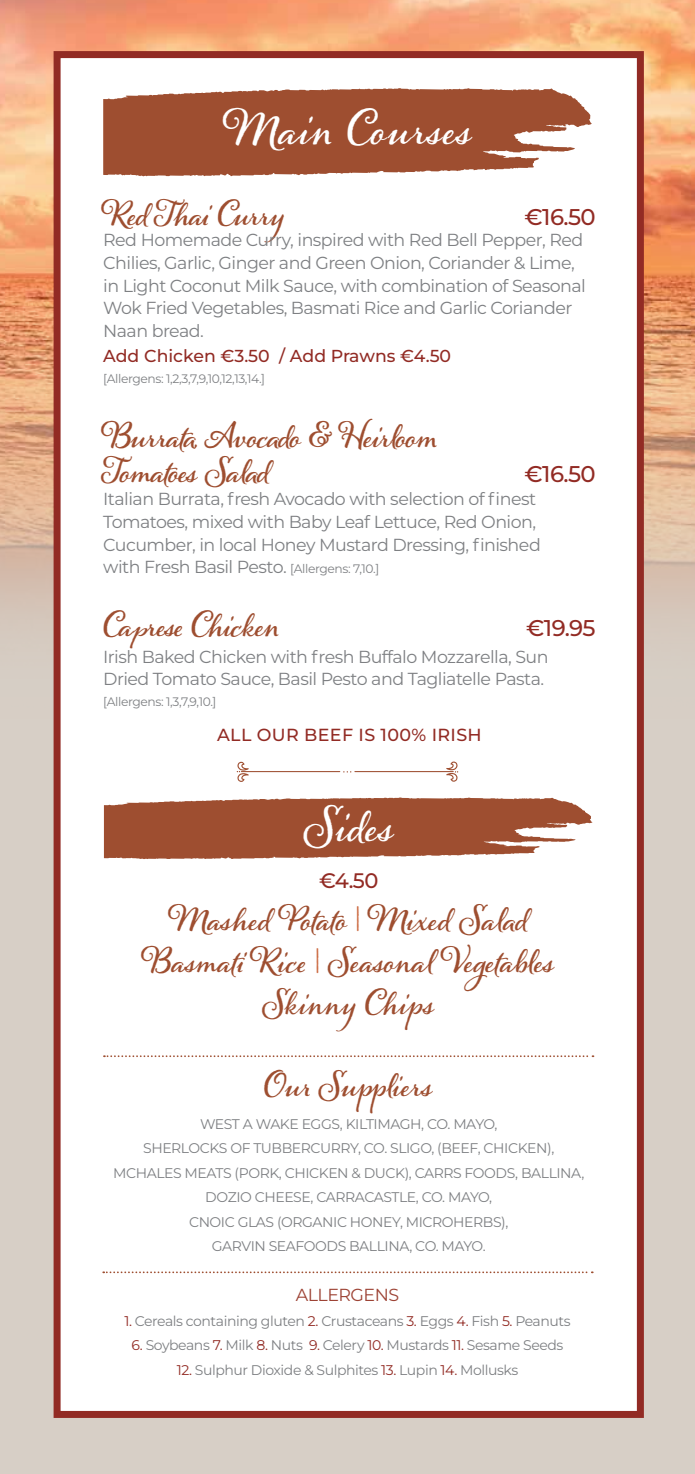
<style>
.page{position:relative;width:695px;height:1474px;background:#fff}
.page>*{position:absolute;margin:0;border:0;box-sizing:border-box;transform-origin:0 0}
.t1{font:700 43.75px "Alana PRO";letter-spacing:.02em;color:#fff}
.t2{font:700 31.5px/42px "Alana PRO";letter-spacing:-.01em;color:#9e4e30;text-align:center}
.t3{font:700 31.5px/35px "Alana PRO";letter-spacing:-.03em;color:#9e4e30}
.t4{font:700 31.5px "Alana PRO";letter-spacing:-.035em;color:#9e4e30}
.t5{font:100 22.75px "Montserrat";letter-spacing:-.03em;color:#922b24}
.t6{font:100 21px "Montserrat";color:#922b24}
.t7{font:17.5px/22.8px "Montserrat";letter-spacing:-.03em;color:#7e8083}
.t8{font:100 17.5px "Montserrat";letter-spacing:.02em;color:#922b24}
.t9{font:100 17.5px "Montserrat";letter-spacing:-.03em;color:#9d4335}
.t10{font:100 17.32px "Montserrat";color:#922b24}
.t11{font:100 14px/24.5px "Montserrat";letter-spacing:-.03em;color:#7e8083;text-align:center}
.t12{font:12.25px "Montserrat";letter-spacing:-.03em;color:#7e8083}
.s1{font-size:12.25px}
.s2{font-size:24.32px}
.s3{color:#cc6b42}
.s4{color:#922b24}
</style>
<div class="page">
<div style="left:0;top:0;width:694px;height:1473px;background:#d7cfc6"></div>
<img style="left:0;top:0;width:694px;height:1057px">
<div style="left:54px;top:51px;width:589px;height:1366px;background:#fff;border:7px solid #922b24"></div>
<svg style="left:103px;top:88px;width:488px;height:88px;background:#ab674d"></svg>
<svg style="left:103px;top:1271px;width:489px;height:2px"></svg>
<svg style="left:104px;top:1055px;width:489px;height:2px"></svg>
<svg style="left:237px;top:761px;width:12px;height:21px"></svg>
<hr style="left:354px;top:771px;width:99px;height:1px;background:#9e4e30">
<hr style="left:241px;top:771px;width:99px;height:1px;background:#9e4e30">
<svg style="left:446px;top:761px;width:12px;height:20px"></svg>
<svg style="left:104px;top:797px;width:488px;height:62px;background:#ac684f"></svg>
<h1 class="t1" style="left:225px;top:103px;width:248px">Main Courses</h1>
<h2 class="t4" style="left:103px;top:196px;width:182px">Red Thai Curry</h2>
<h3 class="t5" style="left:524px;top:202px;width:73px">€16.50</h3>
<p class="t7" style="left:103px;top:228px;width:484px">Red Homemade Curry, inspired with Red Bell Pepper, Red Chilies, Garlic, Ginger and Green Onion, Coriander &amp; Lime, in Light Coconut Milk Sauce, with combination of Seasonal Wok Fried Vegetables, Basmati Rice and Garlic Coriander Naan bread.</p>
<p class="t10" style="left:103px;top:344px;width:349px">Add Chicken €3.50 / Add Prawns €4.50</p>
<p class="t12" style="left:103px;top:370px;width:163px">[Allergens: 1,2,3,7,9,10,12,13,14.]</p>
<h2 class="t3" style="left:103px;top:419px;width:336px">Burrata, Avocado &amp; Heirloom<br>Tomatoes Salad</h2>
<h3 class="t5" style="left:524px;top:459px;width:73px">€16.50</h3>
<p class="t7" style="left:103px;top:487px;width:439px">Italian Burrata, fresh Avocado with selection of finest Tomatoes, mixed with Baby Leaf Lettuce, Red Onion, Cucumber, in local Honey Mustard Dressing, finished with Fresh Basil Pesto. <span class="s1">[Allergens: 7,10.]</span></p>
<h2 class="t3" style="left:103px;top:608px;width:177px">Ca<span class="s2">p</span>rese Chicken</h2>
<h3 class="t5" style="left:526px;top:613px;width:71px">€19.95</h3>
<p class="t7" style="left:103px;top:644px;width:447px">Irish Baked Chicken with fresh Buffalo Mozzarella, Sun<br>Dried Tomato Sauce, Basil Pesto and Tagliatelle Pasta.</p>
<p class="t12" style="left:103px;top:693px;width:115px">[Allergens: 1,3,7,9,10.]</p>
<p class="t8" style="left:217px;top:723px;width:266px">ALL OUR BEEF IS 100% IRISH</p>
<h1 class="t1" style="left:304px;top:800px;width:91px">Sides</h1>
<p class="t6" style="left:319px;top:866px;width:61px">€4.50</p>
<h2 class="t2" style="left:143px;top:898px;width:413px">Mashed Potato <span class="s3">|</span> Mixed Salad<br>Basmati Rice <span class="s3">|</span> Seasonal Vegetables<br>Skinny Chips</h2>
<h2 class="t2" style="left:264px;top:1063px;width:170px">Our Suppliers</h2>
<p class="t11" style="left:113px;top:1111px;width:472px">WEST A WAKE EGGS, KILTIMAGH, CO. MAYO,<br>SHERLOCKS OF TUBBERCURRY, CO. SLIGO, (BEEF, CHICKEN), MCHALES MEATS (PORK, CHICKEN &amp; DUCK), CARRS FOODS, BALLINA, DOZIO CHEESE, CARRACASTLE, CO. MAYO,<br>CNOIC GLAS (ORGANIC HONEY, MICROHERBS),<br>GARVIN SEAFOODS BALLINA, CO. MAYO.</p>
<p class="t9" style="left:296px;top:1283px;width:105px">ALLERGENS</p>
<p class="t11" style="left:124px;top:1308px;width:447px"><span class="s4">1.</span> Cereals containing gluten <span class="s4">2.</span> Crustaceans <span class="s4">3.</span> Eggs <span class="s4">4.</span> Fish <span class="s4">5.</span> Peanuts</p>
<p class="t11" style="left:132px;top:1332px;width:433px"><span class="s4">6.</span> Soybeans <span class="s4">7.</span> Milk <span class="s4">8.</span> Nuts <span class="s4">9.</span> Celery <span class="s4">10.</span> Mustards <span class="s4">11.</span> Sesame Seeds</p>
<p class="t11" style="left:177px;top:1357px;width:343px"><span class="s4">12.</span> Sulphur Dioxide &amp; Sulphites <span class="s4">13.</span> Lupin <span class="s4">14.</span> Mollusks</p>
</div>
